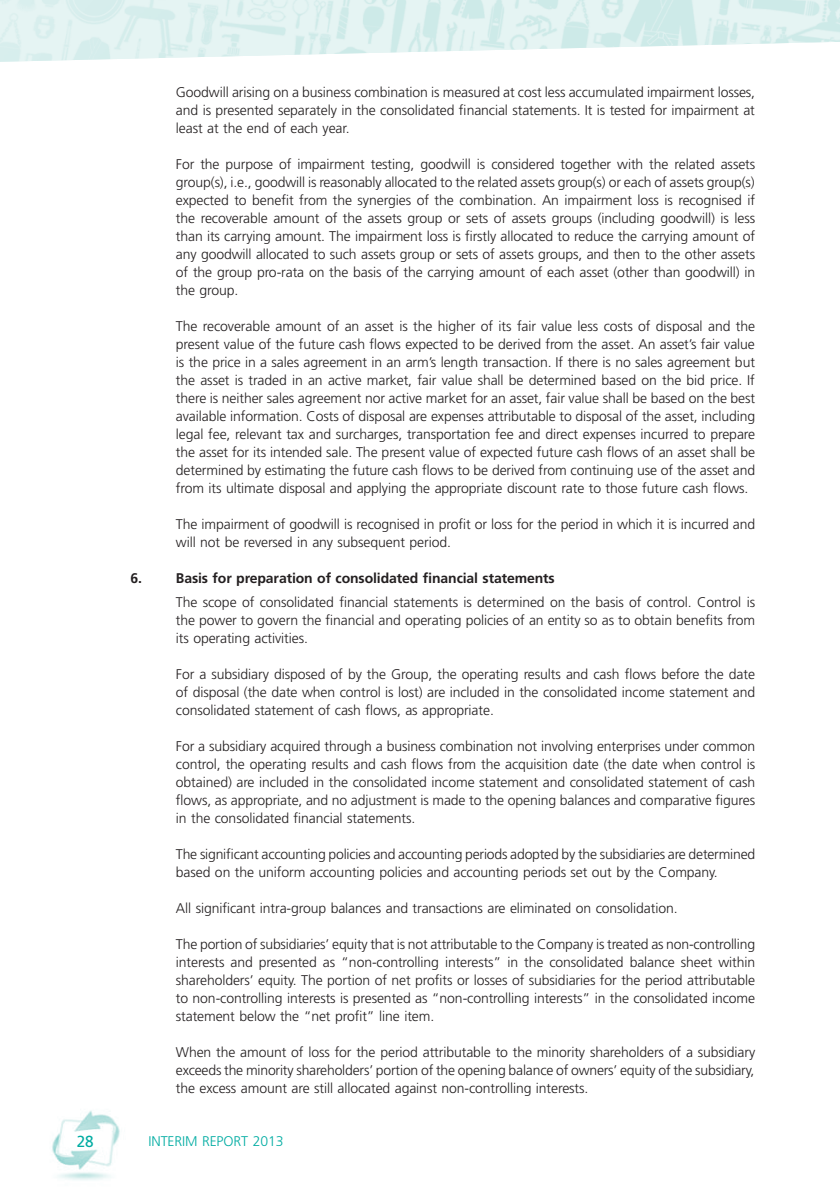
<style>
.page{position:relative;width:840px;height:1191px;background:#fff}
.page>*{position:absolute;margin:0;border:0;box-sizing:border-box;transform-origin:0 0}
.t1{font:16px "Frutiger LT Std";color:#00aca2;scale:.95 1}
.t2{font:300 14px/18px "Frutiger LT Std";letter-spacing:-.01em;color:#231f20;text-align:justify}
.t3{font:700 14px "Frutiger LT Std";letter-spacing:-.01em;color:#231f20}
.t4{font:300 14px "Frutiger LT Std";letter-spacing:-.01em;color:#00aca2}
</style>
<div class="page">
<img style="left:52px;top:1110px;width:68px;height:70px">
<img style="left:0;top:0;width:839px;height:62px">
<svg style="left:839px;top:0;width:1px;height:42px"></svg>
<p class="t2" style="left:176px;top:83px;width:580px">Goodwill arising on a business combination is measured at cost less accumulated impairment losses, and is presented separately in the consolidated financial statements. It is tested for impairment at least at the end of each year.</p>
<p class="t2" style="left:176px;top:155px;width:580px">For the purpose of impairment testing, goodwill is considered together with the related assets group(s), i.e., goodwill is reasonably allocated to the related assets group(s) or each of assets group(s) expected to benefit from the synergies of the combination. An impairment loss is recognised if the recoverable amount of the assets group or sets of assets groups (including goodwill) is less than its carrying amount. The impairment loss is firstly allocated to reduce the carrying amount of any goodwill allocated to such assets group or sets of assets groups, and then to the other assets of the group pro-rata on the basis of the carrying amount of each asset (other than goodwill) in the group.</p>
<p class="t2" style="left:176px;top:317px;width:580px">The recoverable amount of an asset is the higher of its fair value less costs of disposal and the present value of the future cash flows expected to be derived from the asset. An asset’s fair value is the price in a sales agreement in an arm’s length transaction. If there is no sales agreement but the asset is traded in an active market, fair value shall be determined based on the bid price. If there is neither sales agreement nor active market for an asset, fair value shall be based on the best available information. Costs of disposal are expenses attributable to disposal of the asset, including legal fee, relevant tax and surcharges, transportation fee and direct expenses incurred to prepare the asset for its intended sale. The present value of expected future cash flows of an asset shall be determined by estimating the future cash flows to be derived from continuing use of the asset and from its ultimate disposal and applying the appropriate discount rate to those future cash flows.</p>
<p class="t2" style="left:176px;top:515px;width:580px">The impairment of goodwill is recognised in profit or loss for the period in which it is incurred and will not be reversed in any subsequent period.</p>
<p class="t3" style="left:130px;top:570px;width:13px">6.</p>
<p class="t3" style="left:176px;top:570px;width:380px">Basis for preparation of consolidated financial statements</p>
<p class="t2" style="left:176px;top:593px;width:580px">The scope of consolidated financial statements is determined on the basis of control. Control is the power to govern the financial and operating policies of an entity so as to obtain benefits from its operating activities.</p>
<p class="t2" style="left:176px;top:665px;width:580px">For a subsidiary disposed of by the Group, the operating results and cash flows before the date of disposal (the date when control is lost) are included in the consolidated income statement and consolidated statement of cash flows, as appropriate.</p>
<p class="t2" style="left:176px;top:737px;width:580px">For a subsidiary acquired through a business combination not involving enterprises under common control, the operating results and cash flows from the acquisition date (the date when control is obtained) are included in the consolidated income statement and consolidated statement of cash flows, as appropriate, and no adjustment is made to the opening balances and comparative figures in the consolidated financial statements.</p>
<p class="t2" style="left:176px;top:845px;width:580px">The significant accounting policies and accounting periods adopted by the subsidiaries are determined based on the uniform accounting policies and accounting periods set out by the Company.</p>
<p class="t2" style="left:176px;top:899px;width:503px">All significant intra-group balances and transactions are eliminated on consolidation.</p>
<p class="t2" style="left:176px;top:935px;width:580px">The portion of subsidiaries’ equity that is not attributable to the Company is treated as non-controlling interests and presented as “non-controlling interests” in the consolidated balance sheet within shareholders’ equity. The portion of net profits or losses of subsidiaries for the period attributable to non-controlling interests is presented as “non-controlling interests” in the consolidated income statement below the “net profit” line item.</p>
<p class="t2" style="left:176px;top:1043px;width:580px">When the amount of loss for the period attributable to the minority shareholders of a subsidiary exceeds the minority shareholders’ portion of the opening balance of owners’ equity of the subsidiary, the excess amount are still allocated against non-controlling interests.</p>
<p class="t1" style="left:77px;top:1131px;width:10px">28</p>
<p class="t4" style="left:148px;top:1133px;width:136px">Interim Report 2013</p>
</div>
